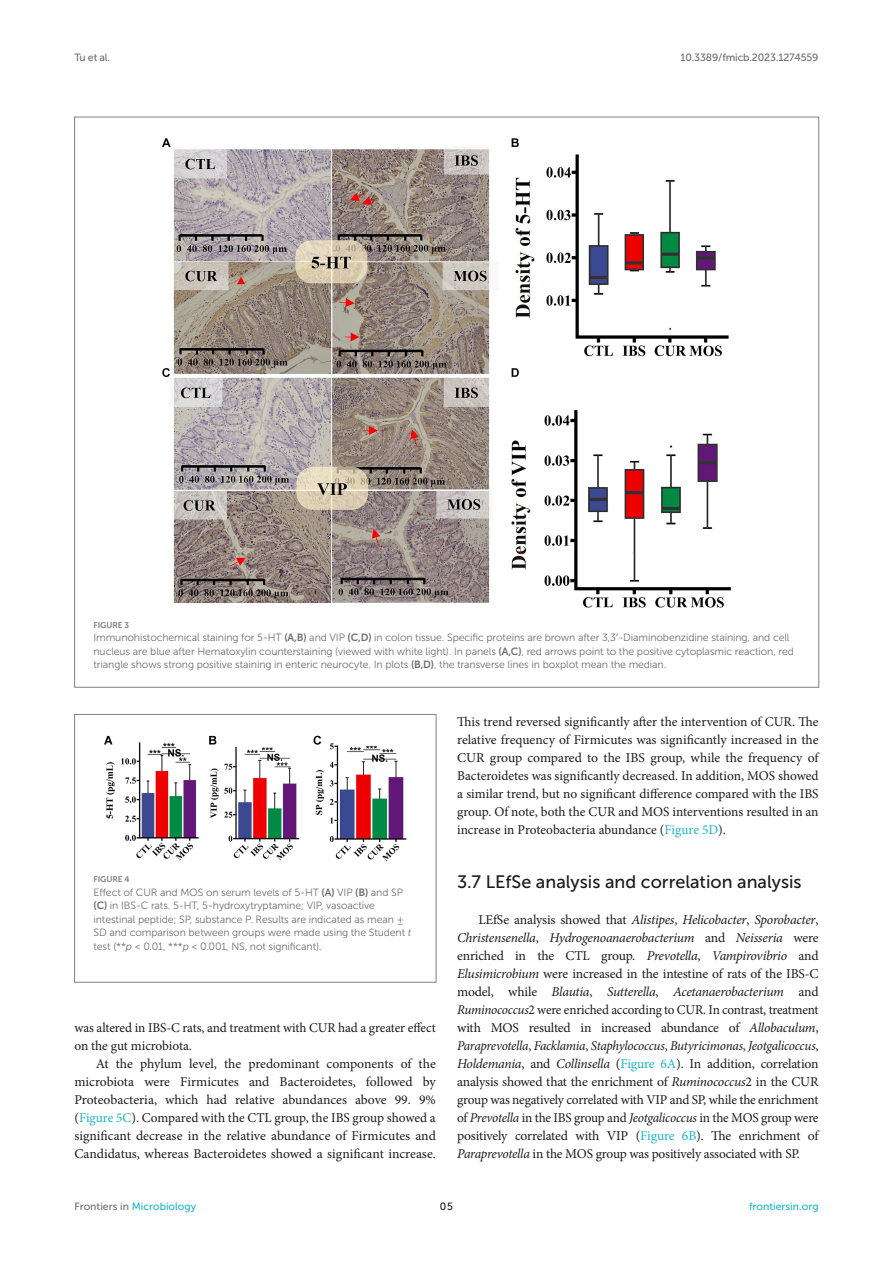
<style>
.page{position:relative;width:893px;height:1263px;background:#fff}
.page>*{position:absolute;margin:0;border:0;box-sizing:border-box;transform-origin:0 0}
.HEAD_2{font:18px "Museo Sans 500";color:#1b1c1b}
.TEXT_FLUSH{font:13.5px/18px "Minion Pro";letter-spacing:-.015em;color:#1b1c1b;text-align:justify}
.TEXT{font:13.5px/18px "Minion Pro";letter-spacing:-.005em;color:#1b1c1b;text-align:justify}
.FIG_LEG{font:10.5px/13.5px "Museo Sans 300";letter-spacing:-.01em;color:#706f70}
.t1{font:10.5px "Museo Sans 500";color:#1db5c3}
.t2{font:10.5px "Museo Sans 500";letter-spacing:-.015em;color:#706f70}
.t3{font:10.5px "Museo Sans 500";color:#1b1c1b}
.FIG_HD{font:8.25px "Museo Sans 700";letter-spacing:-.01em;color:#7e7f7f}
.s1{font-family:"Museo Sans 700"}
.s2{font-family:"Gentium Plus"}
.s3{font-style:italic}
.s4{color:#1db5c3}
.s5{color:#706f70}
</style>
<div class="page">
<img style="left:162px;top:138px;width:569px;height:470px">
<img style="left:104px;top:735px;width:303px;height:127px">
<div style="left:74px;top:714px;width:362px;height:268px;border:1px solid #808285"></div>
<p class="t2" style="left:74px;top:51px;width:37px">Tu et al.</p>
<p class="t2" style="left:680px;top:51px;width:140px">10.3389/fmicb.2023.1274559</p>
<p class="FIG_HD" style="left:94px;top:620px;width:37px">FIGURE 3</p>
<p class="FIG_LEG" style="left:94px;top:631px;width:702px">Immunohistochemical staining for 5-HT <span class="s1">(A,B)</span> and VIP <span class="s1">(C,D)</span> in colon tissue. Specific proteins are brown after 3,3<span class="s2">′</span>-Diaminobenzidine staining, and cell nucleus are blue after Hematoxylin counterstaining (viewed with white light). In panels <span class="s1">(A,C)</span>, red arrows point to the positive cytoplasmic reaction, red triangle shows strong positive staining in enteric neurocyte. In plots <span class="s1">(B,D)</span>, the transverse lines in boxplot mean the median.</p>
<p class="FIG_HD" style="left:94px;top:875px;width:37px">FIGURE 4</p>
<p class="FIG_LEG" style="left:94px;top:885px;width:319px">Effect of CUR and MOS on serum levels of 5-HT <span class="s1">(A)</span> VIP <span class="s1">(B)</span> and SP <span class="s1">(C)</span> in IBS-C rats. 5-HT, 5-hydroxytryptamine; VIP, vasoactive intestinal peptide; SP, substance P. Results are indicated as mean ± SD and comparison between groups were made using the Student <span class="s3">t </span>test (**<span class="s3">p</span> &lt; 0.01, ***<span class="s3">p</span> &lt; 0.001, NS, not significant).</p>
<p class="TEXT" style="left:74px;top:1019px;width:363px">was altered in IBS-C rats, and treatment with CUR had a greater effect on the gut microbiota.</p>
<p class="TEXT" style="left:74px;top:1055px;width:363px;text-indent:21px">At the phylum level, the predominant components of the microbiota were Firmicutes and Bacteroidetes, followed by Proteobacteria, which had relative abundances above 99. 9% (<span class="s4">Figure 5C</span>). Compared with the CTL group, the IBS group showed a significant decrease in the relative abundance of Firmicutes and Candidatus, whereas Bacteroidetes showed a significant increase.</p>
<p class="TEXT" style="left:457px;top:713px;width:363px">This trend reversed significantly after the intervention of CUR. The relative frequency of Firmicutes was significantly increased in the CUR group compared to the IBS group, while the frequency of Bacteroidetes was significantly decreased. In addition, MOS showed a similar trend, but no significant difference compared with the IBS group. Of note, both the CUR and MOS interventions resulted in an increase in Proteobacteria abundance (<span class="s4">Figure 5D</span>).</p>
<p class="HEAD_2" style="left:457px;top:872px;width:346px">3.7 LEfSe analysis and correlation analysis</p>
<p class="TEXT_FLUSH" style="left:457px;top:911px;width:363px;text-indent:21px">LEfSe analysis showed that <span class="s3">Alistipes</span>, <span class="s3">Helicobacter</span>, <span class="s3">Sporobacter</span>, <span class="s3">Christensenella</span>, <span class="s3">Hydrogenoanaerobacterium</span> and <span class="s3">Neisseria</span> were enriched in the CTL group. <span class="s3">Prevotella</span>, <span class="s3">Vampirovibrio</span> and <span class="s3">Elusimicrobium</span> were increased in the intestine of rats of the IBS-C model, while <span class="s3">Blautia</span>, <span class="s3">Sutterella</span>, <span class="s3">Acetanaerobacterium</span> and <span class="s3">Ruminococcus</span>2 were enriched according to CUR. In contrast, treatment with MOS resulted in increased abundance of <span class="s3">Allobaculum</span>, <span class="s3">Paraprevotella</span>, <span class="s3">Facklamia</span>, <span class="s3">Staphylococcus</span>, <span class="s3">Butyricimonas</span>, <span class="s3">Jeotgalicoccus</span>, <span class="s3">Holdemania</span>, and <span class="s3">Collinsella</span> (<span class="s4">Figure 6A</span>). In addition, correlation analysis showed that the enrichment of <span class="s3">Ruminococcus</span>2 in the CUR group was negatively correlated with VIP and SP, while the enrichment of <span class="s3">Prevotella</span> in the IBS group and <span class="s3">Jeotgalicoccus</span> in the MOS group were positively correlated with VIP (<span class="s4">Figure 6B</span>). The enrichment of <span class="s3">Paraprevotella</span> in the MOS group was positively associated with SP.</p>
<p class="t1" style="left:74px;top:1200px;width:123px"><span class="s5">Frontiers in</span> Microbiology</p>
<p class="t3" style="left:440px;top:1200px;width:14px">05</p>
<p class="t1" style="left:749px;top:1200px;width:71px">frontiersin.org</p>
</div>
